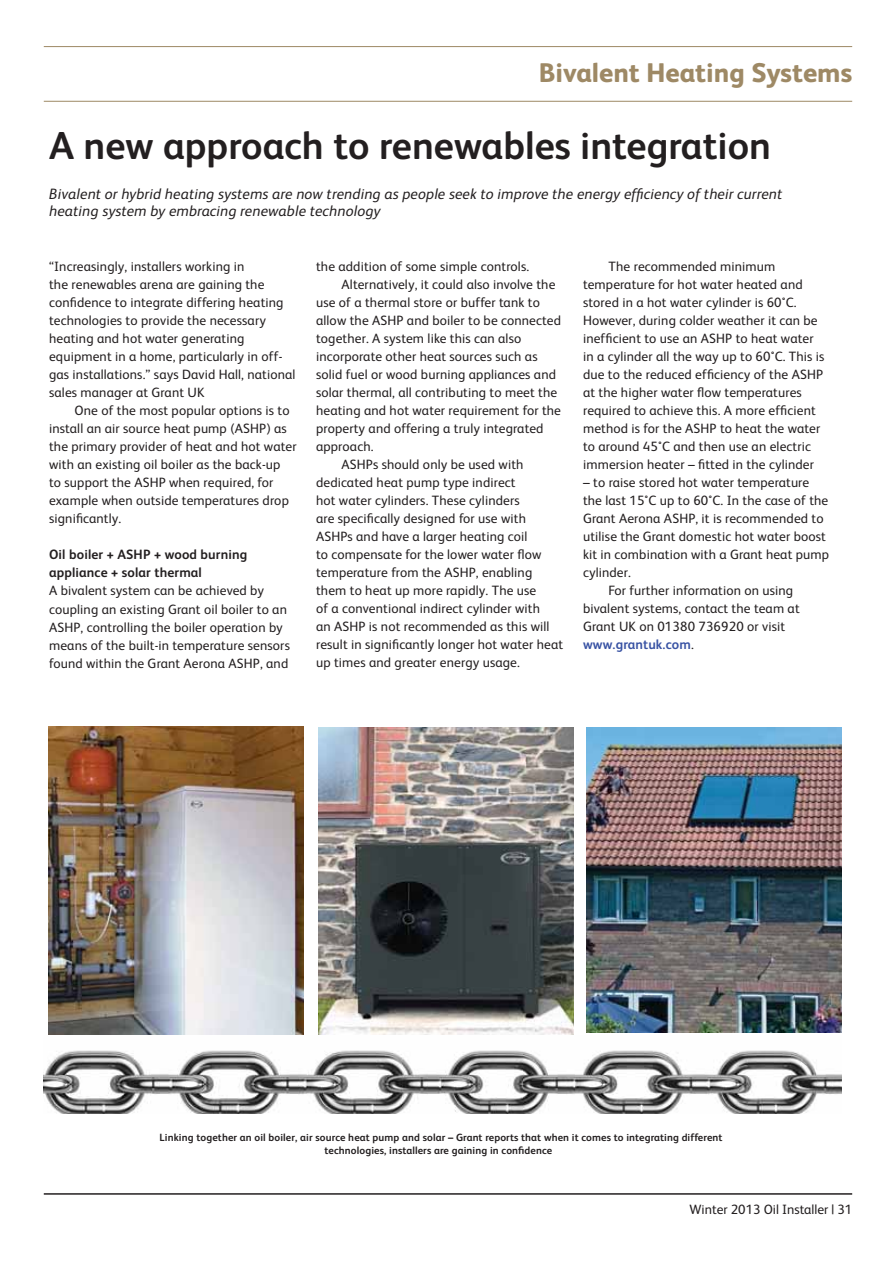
<style>
.page{position:relative;width:896px;height:1266px;background:#fff}
.page>*{position:absolute;margin:0;border:0;box-sizing:border-box;transform-origin:0 0}
.t1{font:700 39px "FS Albert";color:#231f20}
.t2{font:800 27px "FS Albert";color:#9e8965}
.t3{font:italic 15px/16.5px "FS Albert";letter-spacing:.01em;color:#231f20}
.t4{font:13.5px/18px "FS Albert";letter-spacing:.01em;color:#231f20}
.t5{font:700 13.5px/18px "FS Albert";letter-spacing:.01em;color:#231f20}
.t6{font:700 13.5px "FS Albert";letter-spacing:.01em;color:#3953a4}
.t7{font:700 10.5px/12.6px "FS Albert";letter-spacing:.01em;color:#231f20;text-align:center}
.s1{font-weight:400;color:#231f20}
</style>
<div class="page">
<hr style="left:44px;top:1193px;width:808px;height:1px;background:#231f20">
<hr style="left:44px;top:46px;width:808px;height:1px;background:#9e8965">
<hr style="left:44px;top:101px;width:808px;height:1px;background:#9e8965">
<img style="left:586px;top:727px;width:255px;height:305px">
<img style="left:318px;top:727px;width:255px;height:307px">
<img style="left:48px;top:726px;width:255px;height:308px">
<img style="left:44px;top:1034px;width:797px;height:79px">
<h2 class="t2" style="left:538px;top:62px;width:315px">Bivalent Heating Systems</h2>
<h1 class="t1" style="left:49px;top:131px;width:723px">A new approach to renewables integration</h1>
<p class="t3" style="left:49px;top:187px;width:734px">Bivalent or hybrid heating systems are now trending as people seek to improve the energy efficiency of their current heating system by embracing renewable technology</p>
<p class="t4" style="left:49px;top:259px;width:248px">“Increasingly, installers working in<br>the renewables arena are gaining the confidence to integrate differing heating technologies to provide the necessary heating and hot water generating equipment in a home, particularly in off&shy;gas installations.” says David Hall, national sales manager at Grant UK</p>
<p class="t4" style="left:49px;top:403px;width:249px;text-indent:26px">One of the most popular options is to install an air source heat pump (ASHP) as the primary provider of heat and hot water with an existing oil boiler as the back-up<br>to support the ASHP when required, for example when outside temperatures drop significantly.</p>
<p class="t5" style="left:49px;top:547px;width:200px">Oil boiler + ASHP + wood burning appliance + solar thermal</p>
<p class="t4" style="left:49px;top:583px;width:242px">A bivalent system can be achieved by coupling an existing Grant oil boiler to an ASHP, controlling the boiler operation by means of the built-in temperature sensors found within the Grant Aerona ASHP, and</p>
<p class="t4" style="left:316px;top:259px;width:215px">the addition of some simple controls.</p>
<p class="t4" style="left:341px;top:277px;width:215px">Alternatively, it could also involve the</p>
<p class="t4" style="left:316px;top:295px;width:225px">use of a thermal store or buffer tank to</p>
<p class="t4" style="left:316px;top:313px;width:246px">allow the ASHP and boiler to be connected</p>
<p class="t4" style="left:316px;top:331px;width:207px">together. A system like this can also</p>
<p class="t4" style="left:316px;top:349px;width:223px">incorporate other heat sources such as</p>
<p class="t4" style="left:316px;top:367px;width:241px">solid fuel or wood burning appliances and</p>
<p class="t4" style="left:316px;top:385px;width:243px">solar thermal, all contributing to meet the</p>
<p class="t4" style="left:316px;top:403px;width:246px">heating and hot water requirement for the</p>
<p class="t4" style="left:316px;top:421px;width:229px">property and offering a truly integrated</p>
<p class="t4" style="left:316px;top:439px;width:59px">approach.</p>
<p class="t4" style="left:341px;top:457px;width:183px">ASHPs should only be used with</p>
<p class="t4" style="left:316px;top:475px;width:201px">dedicated heat pump type indirect</p>
<p class="t4" style="left:316px;top:493px;width:205px">hot water cylinders. These cylinders</p>
<p class="t4" style="left:316px;top:511px;width:211px">are specifically designed for use with</p>
<p class="t4" style="left:316px;top:529px;width:213px">ASHPs and have a larger heating coil</p>
<p class="t4" style="left:316px;top:547px;width:227px">to compensate for the lower water flow</p>
<p class="t4" style="left:316px;top:565px;width:218px">temperature from the ASHP, enabling</p>
<p class="t4" style="left:316px;top:583px;width:222px">them to heat up more rapidly. The use</p>
<p class="t4" style="left:316px;top:601px;width:225px">of a conventional indirect cylinder with</p>
<p class="t4" style="left:316px;top:619px;width:235px">an ASHP is not recommended as this will</p>
<p class="t4" style="left:316px;top:637px;width:248px">result in significantly longer hot water heat</p>
<p class="t4" style="left:316px;top:655px;width:205px">up times and greater energy usage.</p>
<p class="t4" style="left:583px;top:259px;width:243px;text-indent:26px">The recommended minimum temperature for hot water heated and stored in a hot water cylinder is 60°C.<br>However, during colder weather it can be inefficient to use an ASHP to heat water in a cylinder all the way up to 60°C. This is due to the reduced efficiency of the ASHP at the higher water flow temperatures required to achieve this. A more efficient method is for the ASHP to heat the water to around 45°C and then use an electric immersion heater – fitted in the cylinder</p>
<p class="t4" style="left:583px;top:475px;width:228px">– to raise stored hot water temperature</p>
<p class="t4" style="left:583px;top:493px;width:247px">the last 15°C up to 60°C. In the case of the</p>
<p class="t4" style="left:583px;top:511px;width:242px">Grant Aerona ASHP, it is recommended to</p>
<p class="t4" style="left:583px;top:529px;width:244px">utilise the Grant domestic hot water boost</p>
<p class="t4" style="left:583px;top:547px;width:247px">kit in combination with a Grant heat pump</p>
<p class="t4" style="left:583px;top:565px;width:49px">cylinder.</p>
<p class="t4" style="left:608px;top:583px;width:186px">For further information on using</p>
<p class="t4" style="left:583px;top:601px;width:218px">bivalent systems, contact the team at</p>
<p class="t4" style="left:583px;top:619px;width:204px">Grant UK on 01380 736920 or visit</p>
<p class="t6" style="left:583px;top:639px;width:112px">www.grantuk.com<span class="s1">.</span></p>
<p class="t7" style="left:160px;top:1132px;width:564px">Linking together an oil boiler, air source heat pump and solar – Grant reports that when it comes to integrating different technologies, installers are gaining in confidence</p>
<p class="t4" style="left:689px;top:1201px;width:164px">Winter 2013 Oil Installer | 31</p>
</div>
